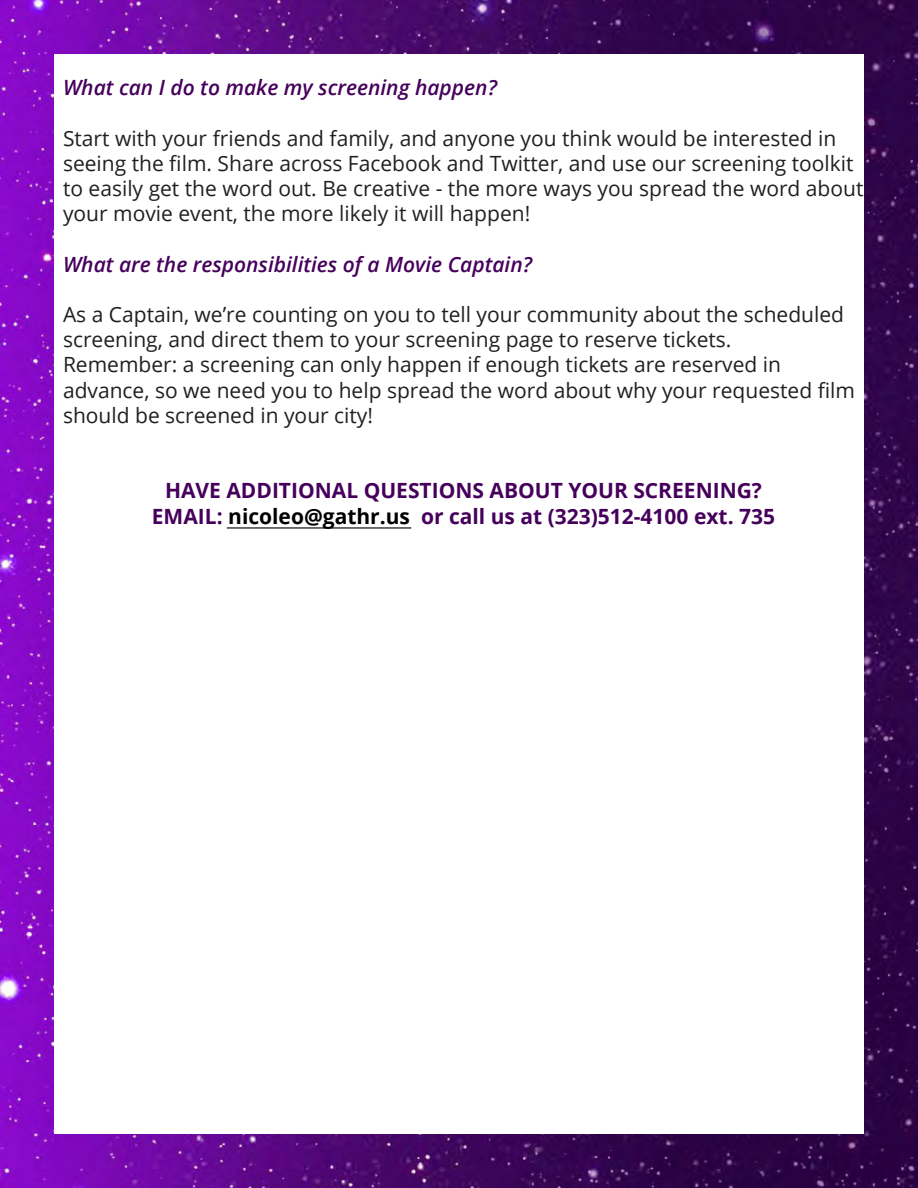
<style>
.page{position:relative;width:918px;height:1188px;background:#fff}
.page>*{position:absolute;margin:0;border:0;box-sizing:border-box;transform-origin:0 0}
.t1{font:21px/25.2px "Open Sans";color:#231f20}
.t2{font:700 21px "Open Sans";color:#46005c}
.t3{font:italic 600 21px "Open Sans";color:#46005c}
.s1{color:#000}
</style>
<div class="page">
<img style="left:0;top:0;width:918px;height:1188px">
<div style="left:54px;top:54px;width:810px;height:1080px;background:#fff"></div>
<hr style="left:227px;top:527px;width:184px;height:2px;background:#000">
<p class="t3" style="left:63px;top:73px;width:435px">What can I do to make my screening happen?</p>
<p class="t1" style="left:63px;top:125px;width:802px">Start with your friends and family, and anyone you think would be interested in seeing the film. Share across Facebook and Twitter, and use our screening toolkit to easily get the word out. Be creative - the more ways you spread the word about your movie event, the more likely it will happen!</p>
<p class="t3" style="left:63px;top:250px;width:471px">What are the responsibilities of a Movie Captain?</p>
<p class="t1" style="left:63px;top:301px;width:783px">As a Captain, we’re counting on you to tell your community about the scheduled screening, and direct them to your screening page to reserve tickets.</p>
<p class="t1" style="left:63px;top:352px;width:720px">Remember: a screening can only happen if enough tickets are reserved in</p>
<p class="t1" style="left:63px;top:377px;width:793px">advance, so we need you to help spread the word about why your requested film should be screened in your city!</p>
<p class="t2" style="left:165px;top:476px;width:598px">HAVE ADDITIONAL QUESTIONS ABOUT YOUR SCREENING?</p>
<p class="t2" style="left:152px;top:501px;width:625px">EMAIL: <span class="s1">nicoleo@gathr.us</span> or call us at (323)512-4100 ext. 735</p>
</div>
